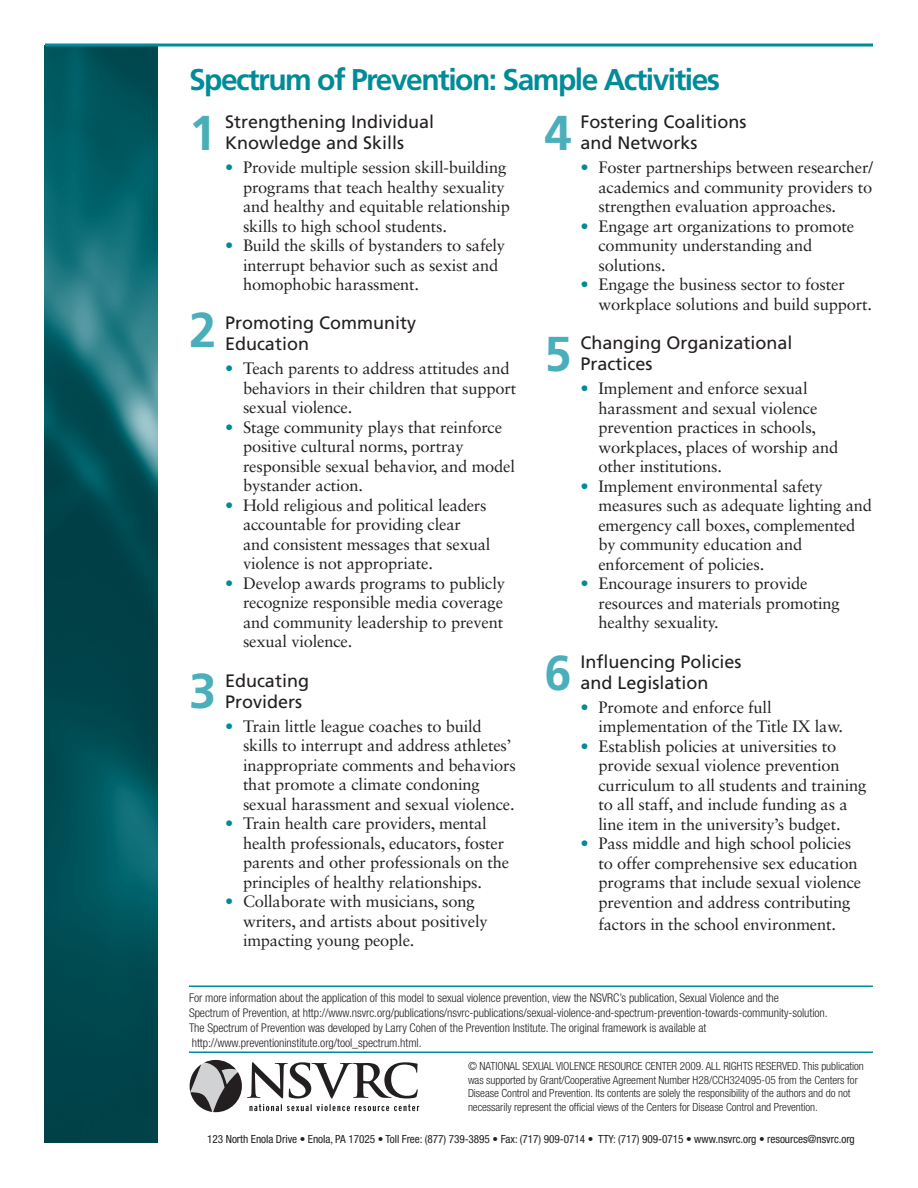
<style>
.page{position:relative;width:918px;height:1188px;background:#fff}
.page>*{position:absolute;margin:0;border:0;box-sizing:border-box;transform-origin:0 0}
.LEVEL_HEAD{font:700 48.9px "Frutiger";color:#4aafba}
.HEAD2{font:700 30px "Frutiger";letter-spacing:-.05em;color:#008b98}
.LEVEL_HEAD-2{font:18px/21px "Frutiger";color:#231f20}
.BULLETS1{font:16.5px/19.5px "Sabon LT Std";letter-spacing:-.01em;color:#231f20}
.TEXT1{font:300 condensed 12px/15px "Helvetica Neue";letter-spacing:-.005em;color:#231f20}
.t1{font:300 condensed 11.25px/13.5px "Helvetica Neue";letter-spacing:-.005em;color:#231f20}
.TEXT1-2{font:condensed 11.25px "Helvetica Neue";letter-spacing:-.005em;color:#231f20}
.s1{color:#008b98}
</style>
<div class="page">
<img style="left:45px;top:46px;width:112px;height:1096px">
<hr style="left:45px;top:44px;width:828px;height:2px;background:#008b98">
<hr style="left:189px;top:1052px;width:684px;height:1px;background:#008b98">
<hr style="left:189px;top:986px;width:684px;height:1px;background:#008b98">
<svg style="left:190px;top:1060px;width:229px;height:52px"></svg>
<p class="HEAD2" style="left:189px;top:62px;width:533px">Spectrum of Prevention: Sample Activities</p>
<p class="LEVEL_HEAD" style="left:189px;top:104px;width:29px">1</p>
<p class="LEVEL_HEAD-2" style="left:225px;top:112px;width:211px">Strengthening Individual<br>Knowledge and Skills</p>
<p class="BULLETS1" style="left:243px;top:158px;width:269px;text-indent:-18px"><span class="s1">•</span> Provide multiple session skill-building programs that teach healthy sexuality and healthy and equitable relationship skills to high school students.</p>
<p class="BULLETS1" style="left:243px;top:236px;width:264px;text-indent:-18px"><span class="s1">•</span> Build the skills of bystanders to safely interrupt behavior such as sexist and homophobic harassment.</p>
<p class="LEVEL_HEAD" style="left:189px;top:302px;width:29px">2</p>
<p class="LEVEL_HEAD-2" style="left:225px;top:313px;width:193px">Promoting Community<br>Education</p>
<p class="BULLETS1" style="left:243px;top:359px;width:275px;text-indent:-18px"><span class="s1">•</span> Teach parents to address attitudes and behaviors in their children that support sexual violence.</p>
<p class="BULLETS1" style="left:243px;top:417px;width:274px;text-indent:-18px"><span class="s1">•</span> Stage community plays that reinforce positive cultural norms, portray responsible sexual behavior, and model bystander action.</p>
<p class="BULLETS1" style="left:243px;top:495px;width:249px;text-indent:-18px"><span class="s1">•</span> Hold religious and political leaders accountable for providing clear and consistent messages that sexual violence is not appropriate.</p>
<p class="BULLETS1" style="left:243px;top:573px;width:264px;text-indent:-18px"><span class="s1">•</span> Develop awards programs to publicly recognize responsible media coverage and community leadership to prevent sexual violence.</p>
<p class="LEVEL_HEAD" style="left:189px;top:663px;width:29px">3</p>
<p class="LEVEL_HEAD-2" style="left:225px;top:670px;width:86px">Educating<br>Providers</p>
<p class="BULLETS1" style="left:243px;top:716px;width:274px;text-indent:-18px"><span class="s1">•</span> Train little league coaches to build skills to interrupt and address athletes’ inappropriate comments and behaviors that promote a climate condoning sexual harassment and sexual violence.</p>
<p class="BULLETS1" style="left:243px;top:814px;width:268px;text-indent:-18px"><span class="s1">•</span> Train health care providers, mental health professionals, educators, foster parents and other professionals on the principles of healthy relationships.</p>
<p class="BULLETS1" style="left:243px;top:892px;width:246px;text-indent:-18px"><span class="s1">•</span> Collaborate with musicians, song writers, and artists about positively impacting young people.</p>
<p class="LEVEL_HEAD" style="left:544px;top:104px;width:29px">4</p>
<p class="LEVEL_HEAD-2" style="left:580px;top:112px;width:168px">Fostering Coalitions and Networks</p>
<p class="BULLETS1" style="left:598px;top:158px;width:276px;text-align:justify;text-indent:-18px"><span class="s1">•</span> Foster partnerships between researcher/ academics and community providers to strengthen evaluation approaches.</p>
<p class="BULLETS1" style="left:598px;top:216px;width:257px;text-indent:-18px"><span class="s1">•</span> Engage art organizations to promote community understanding and solutions.</p>
<p class="BULLETS1" style="left:598px;top:275px;width:275px;text-indent:-18px"><span class="s1">•</span> Engage the business sector to foster workplace solutions and build support.</p>
<p class="LEVEL_HEAD" style="left:544px;top:325px;width:29px">5</p>
<p class="LEVEL_HEAD-2" style="left:580px;top:333px;width:214px">Changing Organizational<br>Practices</p>
<p class="BULLETS1" style="left:598px;top:379px;width:241px;text-indent:-18px"><span class="s1">•</span> Implement and enforce sexual harassment and sexual violence prevention practices in schools, workplaces, places of worship and other institutions.</p>
<p class="BULLETS1" style="left:598px;top:476px;width:275px;text-indent:-18px"><span class="s1">•</span> Implement environmental safety measures such as adequate lighting and emergency call boxes, complemented by community education and enforcement of policies.</p>
<p class="BULLETS1" style="left:598px;top:574px;width:243px;text-indent:-18px"><span class="s1">•</span> Encourage insurers to provide resources and materials promoting healthy sexuality.</p>
<p class="LEVEL_HEAD" style="left:544px;top:644px;width:29px">6</p>
<p class="LEVEL_HEAD-2" style="left:580px;top:651px;width:163px">Influencing Policies and Legislation</p>
<p class="BULLETS1" style="left:598px;top:697px;width:246px;text-indent:-18px"><span class="s1">•</span> Promote and enforce full implementation of the Title IX law.</p>
<p class="BULLETS1" style="left:598px;top:736px;width:269px;text-indent:-18px"><span class="s1">•</span> Establish policies at universities to provide sexual violence prevention curriculum to all students and training to all staff, and include funding as a line item in the university’s budget.</p>
<p class="BULLETS1" style="left:598px;top:834px;width:264px;text-indent:-18px"><span class="s1">•</span> Pass middle and high school policies to offer comprehensive sex education programs that include sexual violence prevention and address contributing</p>
<p class="BULLETS1" style="left:598px;top:914px;width:239px">factors in the school environment.</p>
<p class="TEXT1" style="left:189px;top:990px;width:640px">For more information about the application of this model to sexual violence prevention, view the NSVRC’s publication, Sexual Violence and the<br>Spectrum of Prevention, at http://www.nsvrc.org/publications/nsvrc-publications/sexual-violence-and-spectrum-prevention-towards-community-solution.</p>
<p class="TEXT1" style="left:189px;top:1020px;width:519px">The Spectrum of Prevention was developed by Larry Cohen of the Prevention Institute. The original framework is available at http://www.preventioninstitute.org/tool_spectrum.html.</p>
<p class="t1" style="left:468px;top:1059px;width:397px">© NATIONAL SEXUAL VIOLENCE RESOURCE CENTER 2009. ALL RIGHTS RESERVED. This publication was supported by Grant/Cooperative Agreement Number H28/CCH324095-05 from the Centers for Disease Control and Prevention. Its contents are solely the responsibility of the authors and do not necessarily represent the official views of the Centers for Disease Control and Prevention.</p>
<p class="TEXT1-2" style="left:207px;top:1133px;width:649px">123 North Enola Drive • Enola, PA 17025 • Toll Free: (877) 739-3895 • Fax: (717) 909-0714 • TTY: (717) 909-0715 • www.nsvrc.org • resources@nsvrc.org</p>
</div>
